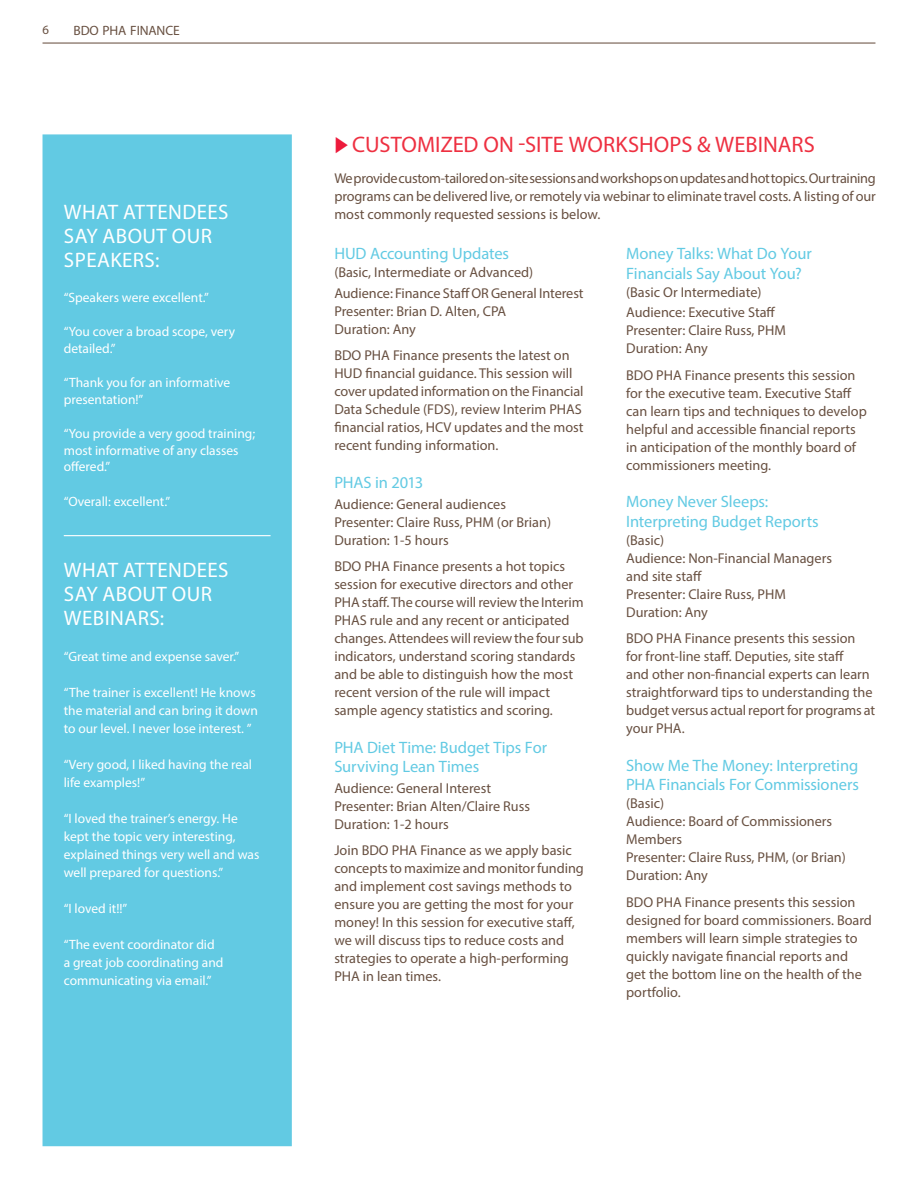
<style>
.page{position:relative;width:918px;height:1188px;background:#fff}
.page>*{position:absolute;margin:0;border:0;box-sizing:border-box;transform-origin:0 0}
.t1{font:22.5px "Myriad Pro";letter-spacing:.005em;color:#ee3041}
.t2{font:21px "Myriad Pro";letter-spacing:.02em;color:#fff}
.t3{font:16.5px/19.5px "Myriad Pro";letter-spacing:-.005em;color:#62cae3}
.t4{font:14.25px/18px "Myriad Pro";color:#685041}
.t5{font:13.5px/18px "Myriad Pro";color:#fff}
.t6{font:13.5px "Myriad Pro";letter-spacing:-.01em;color:#685041}
.t7{font:12.75px "Myriad Pro";color:#685041}
.s1{color:#ed1a3b}
</style>
<div class="page">
<hr style="left:43px;top:43px;width:832px;height:1px;background:#685041">
<div style="left:43px;top:134px;width:249px;height:1012px;background:#62cae3;border:2px solid #62cae3"></div>
<hr style="left:64px;top:535px;width:207px;height:1px;background:#fff">
<p class="t7" style="left:43px;top:22px;width:8px">6</p>
<p class="t6" style="left:74px;top:22px;width:108px">BDO PHA Finance</p>
<h2 class="t2" style="left:64px;top:199px;width:31px">What</h2>
<h2 class="t2" style="left:123px;top:199px;width:13px">attendee</h2>
<h2 class="t2" style="left:218px;top:199px;width:12px">s</h2>
<h2 class="t2" style="left:64px;top:223px;width:53px">say abo</h2>
<h2 class="t2" style="left:143px;top:223px;width:71px">ut our</h2>
<h2 class="t2" style="left:64px;top:247px;width:23px">speake</h2>
<h2 class="t2" style="left:133px;top:247px;width:28px">rs:</h2>
<p class="t5" style="left:64px;top:288px;width:147px">“Speakers were excellent.”</p>
<p class="t5" style="left:64px;top:323px;width:173px;line-height:16.5px">“You cover a broad scope, very detailed.”</p>
<p class="t5" style="left:64px;top:374px;width:168px;line-height:16.5px">“Thank you for an informative presentation!”</p>
<p class="t5" style="left:64px;top:425px;width:193px;line-height:16.5px">“You provide a very good training; most informative of any classes offered.”</p>
<p class="t5" style="left:64px;top:492px;width:108px">“Overall: excellent.”</p>
<h2 class="t2" style="left:64px;top:557px;width:31px">What</h2>
<h2 class="t2" style="left:123px;top:557px;width:13px">attendee</h2>
<h2 class="t2" style="left:218px;top:557px;width:12px">s</h2>
<h2 class="t2" style="left:64px;top:581px;width:53px">say abo</h2>
<h2 class="t2" style="left:143px;top:581px;width:71px">ut our</h2>
<h2 class="t2" style="left:64px;top:605px;width:15px">web</h2>
<h2 class="t2" style="left:105px;top:605px;width:61px">inars:</h2>
<p class="t5" style="left:64px;top:647px;width:177px">“Great time and expense saver.”</p>
<p class="t5" style="left:64px;top:683px;width:196px">“The trainer is excellent! He knows the material and can bring it down to our level. I never lose interest. ”</p>
<p class="t5" style="left:64px;top:755px;width:190px">“Very good, I liked having the real life examples!”</p>
<p class="t5" style="left:64px;top:809px;width:197px">“I loved the trainer’s energy. He kept the topic very interesting, explained things very well and was well prepared for questions.”</p>
<p class="t5" style="left:64px;top:899px;width:65px">“I loved it!!”</p>
<p class="t5" style="left:64px;top:935px;width:161px">“The event coordinator did a great job coordinating and communicating via email.”</p>
<h1 class="t1" style="left:334px;top:130px;width:72px"><span class="s1">◆</span> Custom</h1>
<h1 class="t1" style="left:435px;top:130px;width:219px">ized on -site workshop</h1>
<h1 class="t1" style="left:682px;top:130px;width:135px">s &amp; Webinars</h1>
<p class="t4" style="left:334px;top:169px;width:543px;text-align:justify">We provide custom-tailored on-site sessions and workshops on updates and hot topics. Our training programs can be delivered live, or remotely via webinar to eliminate travel costs. A listing of our most commonly requested sessions is below.</p>
<p class="t3" style="left:334px;top:244px;width:176px">HUD Accounting Updates</p>
<p class="t4" style="left:334px;top:262px;width:251px;line-height:20.7px">(Basic, I ntermediate or Advanced)<br>Audience: Finance Staff OR General I nterest</p>
<p class="t4" style="left:334px;top:302px;width:173px">Presenter: Brian D. Alten, CPA<br>Duration: Any</p>
<p class="t4" style="left:334px;top:346px;width:251px">BDO PHA Finance presents the latest on HUD financial guidance. This session will cover updated information on the Financial Data Schedule (FDS), review I nterim PHAS financial ratios, HCV updates and the most recent funding information.</p>
<p class="t3" style="left:334px;top:472px;width:90px">PHAS in 2013</p>
<p class="t4" style="left:334px;top:495px;width:218px">Audience: General audiences<br>Presenter: Claire Russ, PHM (or Brian)<br>Duration: 1-5 hours</p>
<p class="t4" style="left:334px;top:557px;width:251px">BDO PHA Finance presents a hot topics session for executive directors and other PHA staff. The course will review the Interim PHAS rule and any recent or anticipated changes. Attendees will review the four sub indicators, understand scoring standards and be able to distinguish how the most recent version of the rule will impact sample agency statistics and scoring.</p>
<p class="t3" style="left:334px;top:737px;width:214px">PHA Diet Time: Budget Tips For<br>Surviving Lean Times</p>
<p class="t4" style="left:334px;top:779px;width:197px">Audience: General I nterest<br>Presenter: Brian Alten/Claire Russ<br>Duration: 1-2 hours</p>
<p class="t4" style="left:334px;top:841px;width:251px">Join BDO PHA Finance as we apply basic concepts to maximize and monitor funding and implement cost savings methods to ensure you are getting the most for your money! I n this session for executive staff, we will discuss tips to reduce costs and strategies to operate a high-performing PHA in lean times.</p>
<p class="t3" style="left:626px;top:244px;width:187px">Money Talks: What Do Your<br>Financials Say About You?</p>
<p class="t4" style="left:626px;top:281px;width:151px;line-height:20.7px">(Basic Or I ntermediate)<br>Audience: Executive Staff</p>
<p class="t4" style="left:626px;top:321px;width:161px">Presenter: Claire Russ, PHM<br>Duration: Any</p>
<p class="t4" style="left:626px;top:366px;width:242px">BDO PHA Finance presents this session for the executive team. Executive Staff can learn tips and techniques to develop helpful and accessible financial reports in anticipation of the monthly board of commissioners meeting.</p>
<p class="t3" style="left:626px;top:492px;width:194px">Money Never Sleeps:<br>Interpreting Budget Reports</p>
<p class="t4" style="left:626px;top:531px;width:207px">(Basic)<br>Audience: Non-Financial Managers and site staff<br>Presenter: Claire Russ, PHM<br>Duration: Any</p>
<p class="t4" style="left:626px;top:629px;width:251px">BDO PHA Finance presents this session for front-line staff. Deputies, site staff<br>and other non-financial experts can learn straightforward tips to understanding the budget versus actual report for programs at your PHA.</p>
<p class="t3" style="left:626px;top:755px;width:234px">Show Me The Money: Interpreting<br>PHA Financials For Commissioners</p>
<p class="t4" style="left:626px;top:794px;width:221px">(Basic)<br>Audience: Board of Commissioners<br>Members<br>Presenter: Claire Russ, PHM, (or Brian)<br>Duration: Any</p>
<p class="t4" style="left:626px;top:893px;width:247px">BDO PHA Finance presents this session designed for board commissioners. Board members will learn simple strategies to quickly navigate financial reports and<br>get the bottom line on the health of the portfolio.</p>
</div>
